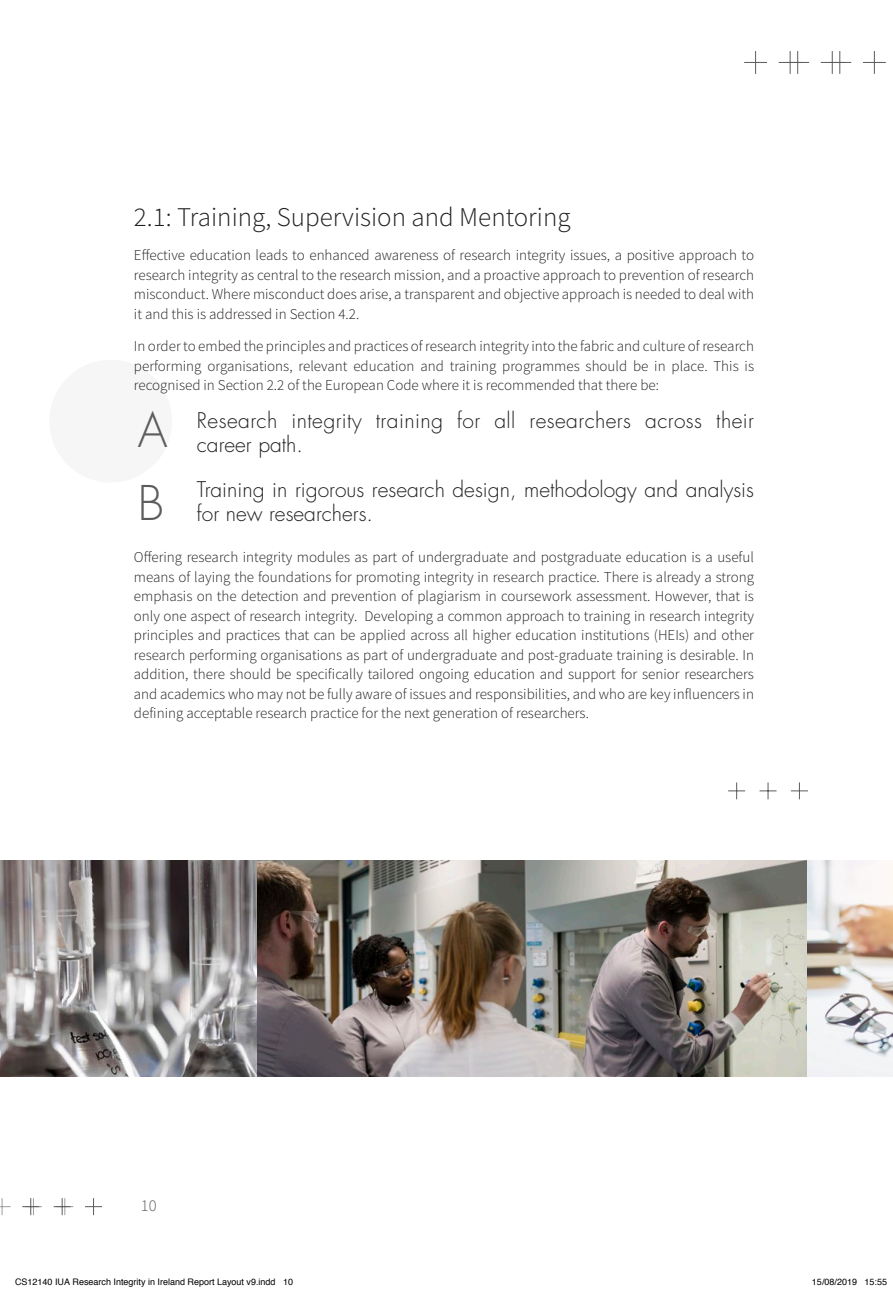
<style>
.page{position:relative;width:893px;height:1290px;background:#fff}
.page>*{position:absolute;margin:0;border:0;box-sizing:border-box;transform-origin:0 0}
.t1{font:300 46.5px "Futura Std";color:#5d5b5c}
.t2{font:300 27px "Source Sans Pro";color:#231f20}
.t3{font:300 21px/24px "Futura Std";color:#231f20}
.t4{font:300 21px/24px "Futura Std";letter-spacing:.02em;color:#231f20}
.t5{font:300 16.5px "Source Sans Pro";color:#5c5c5c}
.t6{font:300 15px/19.5px "Source Sans Pro";color:#231f20;text-align:justify}
.t7{font:9px "Helvetica";color:#000}
</style>
<div class="page">
<svg style="left:85px;top:1198px;width:17px;height:17px"></svg>
<svg style="left:54px;top:1198px;width:19px;height:17px"></svg>
<svg style="left:22px;top:1198px;width:20px;height:17px"></svg>
<svg style="left:0;top:1198px;width:11px;height:17px"></svg>
<img style="left:257px;top:860px;width:636px;height:216px">
<img style="left:0;top:860px;width:257px;height:216px">
<svg style="left:791px;top:782px;width:17px;height:17px"></svg>
<svg style="left:759px;top:782px;width:17px;height:17px"></svg>
<svg style="left:728px;top:782px;width:17px;height:17px"></svg>
<div style="left:49px;top:360px;width:123px;height:122px;background:#f6f6f6;border-radius:50%"></div>
<svg style="left:744px;top:51px;width:23px;height:23px"></svg>
<svg style="left:779px;top:51px;width:30px;height:23px"></svg>
<svg style="left:821px;top:51px;width:30px;height:23px"></svg>
<svg style="left:863px;top:51px;width:23px;height:23px"></svg>
<p class="t2" style="left:134px;top:200px;width:438px">2.1: Training, Supervision and Mentoring</p>
<p class="t6" style="left:134px;top:246px;width:622px">Effective education leads to enhanced awareness of research integrity issues, a positive approach to research integrity as central to the research mission, and a proactive approach to prevention of research misconduct. Where misconduct does arise, a transparent and objective approach is needed to deal with it and this is addressed in Section 4.2.</p>
<p class="t6" style="left:134px;top:336px;width:622px">In order to embed the principles and practices of research integrity into the fabric and culture of research performing organisations, relevant education and training programmes should be in place. This is recognised in Section 2.2 of the European Code where it is recommended that there be:</p>
<p class="t4" style="left:197px;top:409px;width:559px">Research integrity training for all researchers across their career path.</p>
<p class="t3" style="left:197px;top:478px;width:559px">Training in rigorous research design, methodology and analysis for new researchers.</p>
<p class="t6" style="left:134px;top:547px;width:622px">Offering research integrity modules as part of undergraduate and postgraduate education is a useful means of laying the foundations for promoting integrity in research practice. There is already a strong emphasis on the detection and prevention of plagiarism in coursework assessment. However, that is only one aspect of research integrity. Developing a common approach to training in research integrity principles and practices that can be applied across all higher education institutions (HEIs) and other research performing organisations as part of undergraduate and post-graduate training is desirable. In addition, there should be specifically tailored ongoing education and support for senior researchers and academics who may not be fully aware of issues and responsibilities, and who are key influencers in defining acceptable research practice for the next generation of researchers.</p>
<p class="t1" style="left:138px;top:402px;width:31px">A</p>
<p class="t1" style="left:138px;top:475px;width:28px">B</p>
<p class="t5" style="left:141px;top:1195px;width:17px">10</p>
<p class="t7" style="left:15px;top:1275px;width:280px">CS12140 IUA Research Integrity in Ireland Report Layout v9.indd 10</p>
<p class="t7" style="left:812px;top:1275px;width:77px">15/08/2019 15:55</p>
</div>
